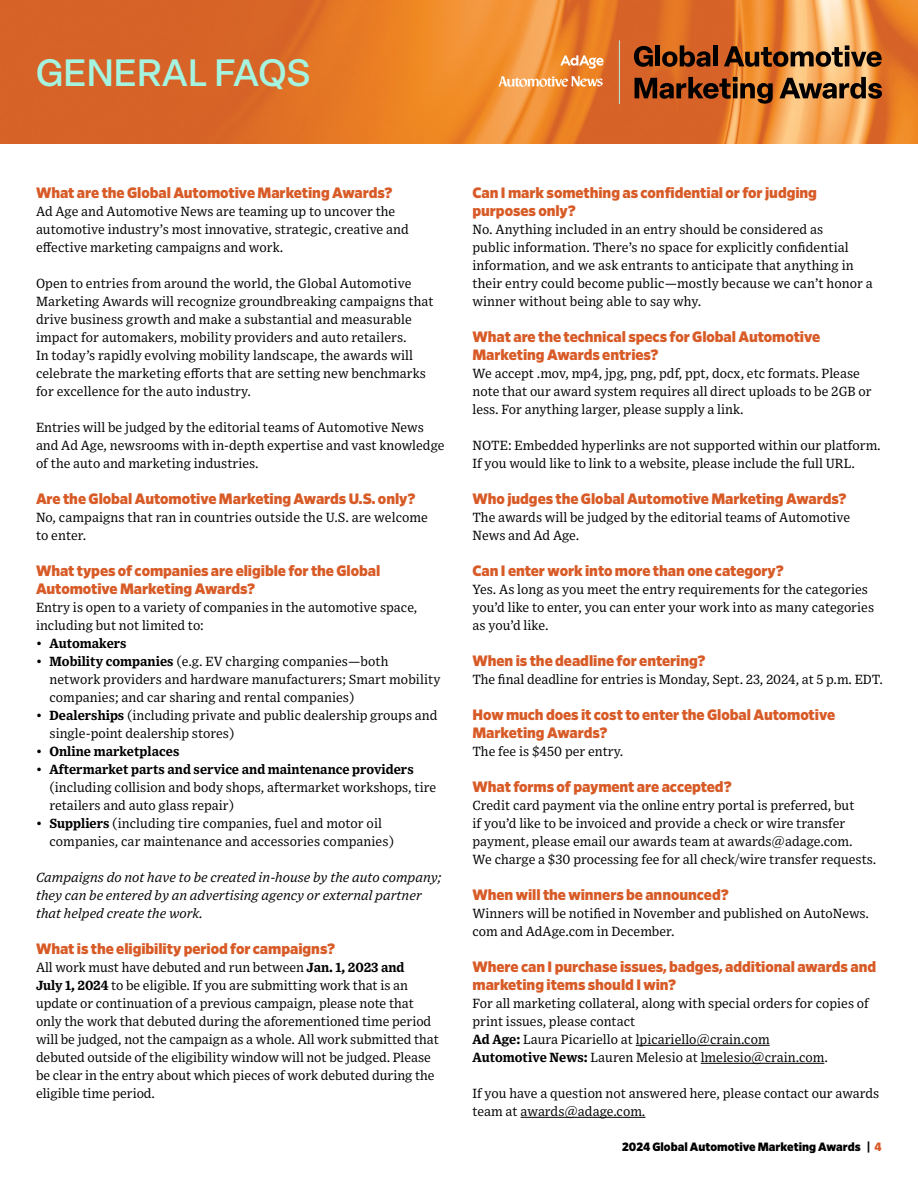
<style>
.page{position:relative;width:918px;height:1188px;background:#fff}
.page>*{position:absolute;margin:0;border:0;box-sizing:border-box;transform-origin:0 0}
.t1{font:500 37.5px "Elza";letter-spacing:.02em;color:#a5f4df}
.t2{font:900 15px/18px "Retina";letter-spacing:-.005em;color:#d85b27}
.t3{font:13.35px/18px "Exchange";color:#000}
.t4{font:italic 13.35px/18px "Exchange";color:#000}
.t5{font:700 13.35px "Exchange";color:#000}
.t6{font:900 12px "Retina";color:#000}
.s1{font-weight:400}
.s2{font-weight:700}
.s3{color:#d85b27}
</style>
<div class="page">
<img style="left:0;top:0;width:918px;height:144px">
<svg style="left:634px;top:46px;width:19px;height:21px"></svg>
<div style="left:655px;top:45px;width:5px;height:21px;background:#000"></div>
<svg style="left:662px;top:45px;width:48px;height:22px"></svg>
<hr style="left:713px;top:45px;width:4px;height:21px;background:#000">
<svg style="left:724px;top:45px;width:158px;height:22px;background:#8b5d31"></svg>
<svg style="left:635px;top:77px;width:138px;height:27px;background:#85431a"></svg>
<svg style="left:780px;top:77px;width:102px;height:22px;background:#876137"></svg>
<svg style="left:560px;top:55px;width:44px;height:14px"></svg>
<svg style="left:498px;top:76px;width:105px;height:11px"></svg>
<hr style="left:619px;top:41px;width:1px;height:63px;background:#b3dfd5">
<hr style="left:636px;top:1045px;width:134px;height:1px;background:#000">
<hr style="left:701px;top:1063px;width:123px;height:1px;background:#000">
<hr style="left:521px;top:1117px;width:124px;height:1px;background:#000">
<h1 class="t1" style="left:36px;top:47px;width:276px">GENERAL FAQS</h1>
<p class="t2" style="left:36px;top:183px;width:358px">What are the Global Automotive Marketing Awards?</p>
<p class="t3" style="left:36px;top:202px;width:374px">Ad Age and Automotive News are teaming up to uncover the automotive industry’s most innovative, strategic, creative and effective marketing campaigns and work.</p>
<p class="t3" style="left:36px;top:274px;width:399px">Open to entries from around the world, the Global Automotive Marketing Awards will recognize groundbreaking campaigns that drive business growth and make a substantial and measurable impact for automakers, mobility providers and auto retailers.<br>In today’s rapidly evolving mobility landscape, the awards will celebrate the marketing efforts that are setting new benchmarks for excellence for the auto industry.</p>
<p class="t3" style="left:36px;top:418px;width:410px">Entries will be judged by the editorial teams of Automotive News and Ad Age, newsrooms with in-depth expertise and vast knowledge of the auto and marketing industries.</p>
<p class="t2" style="left:36px;top:489px;width:381px">Are the Global Automotive Marketing Awards U.S. only?</p>
<p class="t3" style="left:36px;top:508px;width:393px">No, campaigns that ran in countries outside the U.S. are welcome to enter.</p>
<p class="t2" style="left:36px;top:561px;width:346px">What types of companies are eligible for the Global<br>Automotive Marketing Awards?</p>
<p class="t3" style="left:36px;top:598px;width:383px">Entry is open to a variety of companies in the automotive space, including but not limited to:</p>
<p class="t5" style="left:36px;top:633px;width:92px"><span class="s1">•</span> Automakers</p>
<p class="t3" style="left:50px;top:652px;width:393px;text-indent:-14px">• <span class="s2">Mobility companies</span> (e.g. EV charging companies—both network providers and hardware manufacturers; Smart mobility companies; and car sharing and rental companies)</p>
<p class="t3" style="left:50px;top:706px;width:390px;text-indent:-14px">• <span class="s2">Dealerships</span> (including private and public dealership groups and single-point dealership stores)</p>
<p class="t5" style="left:36px;top:741px;width:145px"><span class="s1">•</span> Online marketplaces</p>
<p class="t3" style="left:50px;top:760px;width:388px;text-indent:-14px">• <span class="s2">Aftermarket parts and service and maintenance providers </span>(including collision and body shops, aftermarket workshops, tire retailers and auto glass repair)</p>
<p class="t3" style="left:50px;top:814px;width:346px;text-indent:-14px">• <span class="s2">Suppliers</span> (including tire companies, fuel and motor oil companies, car maintenance and accessories companies)</p>
<p class="t4" style="left:36px;top:868px;width:407px">Campaigns do not have to be created in-house by the auto company; they can be entered by an advertising agency or external partner that helped create the work.</p>
<p class="t2" style="left:36px;top:939px;width:300px">What is the eligibility period for campaigns?</p>
<p class="t3" style="left:36px;top:958px;width:405px">All work must have debuted and run between <span class="s2">Jan. 1, 2023 and<br>July 1, 2024</span> to be eligible. If you are submitting work that is an update or continuation of a previous campaign, please note that only the work that debuted during the aforementioned time period will be judged, not the campaign as a whole. All work submitted that debuted outside of the eligibility window will not be judged. Please be clear in the entry about which pieces of work debuted during the eligible time period.</p>
<p class="t2" style="left:472px;top:183px;width:346px">Can I mark something as confidential or for judging purposes only?</p>
<p class="t3" style="left:472px;top:220px;width:402px">No. Anything included in an entry should be considered as<br>public information. There’s no space for explicitly confidential information, and we ask entrants to anticipate that anything in their entry could become public—mostly because we can’t honor a winner without being able to say why.</p>
<p class="t2" style="left:472px;top:327px;width:349px">What are the technical specs for Global Automotive<br>Marketing Awards entries?</p>
<p class="t3" style="left:472px;top:364px;width:401px">We accept .mov, mp4, jpg, png, pdf, ppt, docx, etc formats. Please note that our award system requires all direct uploads to be 2GB or less. For anything larger, please supply a link.</p>
<p class="t3" style="left:472px;top:436px;width:410px">NOTE: Embedded hyperlinks are not supported within our platform.<br>If you would like to link to a website, please include the full URL.</p>
<p class="t2" style="left:472px;top:489px;width:375px">Who judges the Global Automotive Marketing Awards?</p>
<p class="t3" style="left:472px;top:508px;width:379px">The awards will be judged by the editorial teams of Automotive<br>News and Ad Age.</p>
<p class="t2" style="left:472px;top:561px;width:313px">Can I enter work into more than one category?</p>
<p class="t3" style="left:472px;top:580px;width:403px">Yes. As long as you meet the entry requirements for the categories you’d like to enter, you can enter your work into as many categories as you’d like.</p>
<p class="t2" style="left:472px;top:651px;width:234px">When is the deadline for entering?</p>
<p class="t3" style="left:472px;top:670px;width:412px">The final deadline for entries is Monday, Sept. 23, 2024, at 5 p.m. EDT.</p>
<p class="t2" style="left:472px;top:705px;width:364px">How much does it cost to enter the Global Automotive<br>Marketing Awards?</p>
<p class="t3" style="left:472px;top:742px;width:152px">The fee is $450 per entry.</p>
<p class="t2" style="left:472px;top:777px;width:261px">What forms of payment are accepted?</p>
<p class="t3" style="left:472px;top:796px;width:405px">Credit card payment via the online entry portal is preferred, but<br>if you’d like to be invoiced and provide a check or wire transfer payment, please email our awards team at awards@adage.com.<br>We charge a $30 processing fee for all check/wire transfer requests.</p>
<p class="t2" style="left:472px;top:885px;width:258px">When will the winners be announced?</p>
<p class="t3" style="left:472px;top:904px;width:398px">Winners will be notified in November and published on AutoNews. com and AdAge.com in December.</p>
<p class="t2" style="left:472px;top:957px;width:405px">Where can I purchase issues, badges, additional awards and marketing items should I win?</p>
<p class="t3" style="left:472px;top:994px;width:398px">For all marketing collateral, along with special orders for copies of print issues, please contact<br><span class="s2">Ad Age:</span> Laura Picariello at lpicariello@crain.com<br><span class="s2">Automotive News:</span> Lauren Melesio at lmelesio@crain.com.</p>
<p class="t3" style="left:472px;top:1084px;width:408px">If you have a question not answered here, please contact our awards team at awards@adage.com.</p>
<p class="t6" style="left:622px;top:1139px;width:261px">2024 Global Automotive Marketing Awards | <span class="s3">4</span></p>
</div>
